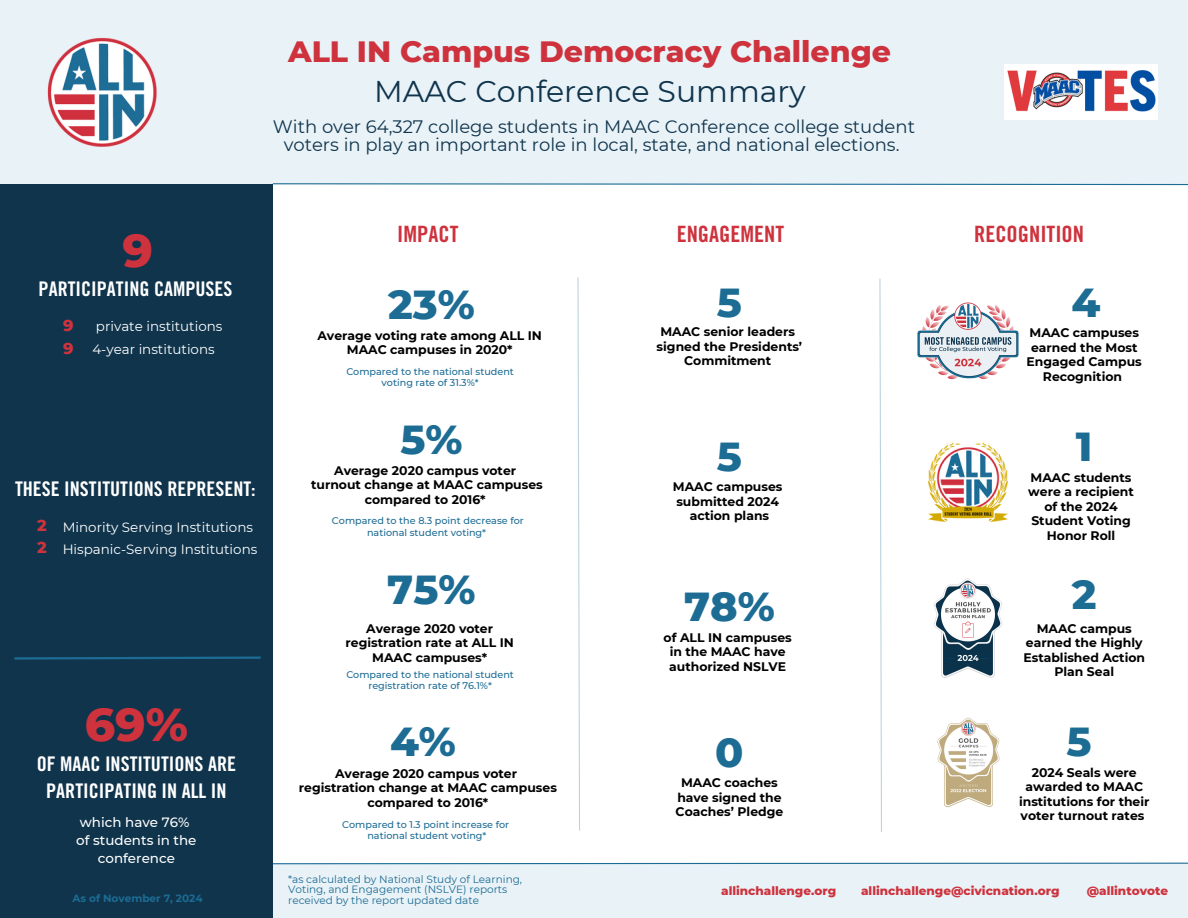
<style>
.page{position:relative;width:1188px;height:918px;background:#fff}
.page>*{position:absolute;margin:0;border:0;box-sizing:border-box;transform-origin:0 0}
.t1{font:800 47.1px "Montserrat";color:#ce323d}
.t2{font:800 41.4px "Montserrat";color:#1d6c94}
.t3{font:800 30px "Montserrat";color:#ce323d}
.t4{font:30px "Montserrat";color:#0f344c}
.t5{font:22.5px "Trade Gothic LT Pro Bd Cn 20";color:#ce323d}
.t6{font:20.1px/27.3px "Trade Gothic LT Pro Bd Cn 20";color:#fff;text-align:center}
.t7{font:18px/18px "Montserrat";color:#0f344c;text-align:center}
.t8{font:800 16.2px "Montserrat";color:#ce323d}
.t9{font:13.5px "Montserrat";color:#fff}
.t10{font:500 13.5px/18.1px "Montserrat";color:#fff;text-align:center}
.t11{font:700 12.45px/14.4px "Montserrat";color:#000;text-align:center}
.t12{font:800 12px "Montserrat";color:#ce323d}
.t13{font:10.5px/10.5px "Montserrat";color:#1d6c94}
.t14{font:700 10.5px "Montserrat";color:#1d6c94}
.t15{font:500 9.6px/11.2px "Montserrat";color:#1d6c94;text-align:center}
</style>
<div class="page">
<div style="left:0;top:864px;width:1188px;height:54px;background:#e9f2f7"></div>
<div style="left:0;top:184px;width:273px;height:734px;background:#0f344c"></div>
<div style="left:0;top:0;width:1188px;height:184px;background:#e9f2f7"></div>
<img style="left:1004px;top:64px;width:153px;height:55px">
<svg style="left:273px;top:862px;width:915px;height:3px"></svg>
<svg style="left:272px;top:183px;width:916px;height:3px"></svg>
<svg style="left:14px;top:656px;width:247px;height:4px"></svg>
<svg style="left:577px;top:277px;width:3px;height:554px"></svg>
<svg style="left:879px;top:278px;width:3px;height:554px"></svg>
<img style="left:917px;top:302px;width:102px;height:78px">
<img style="left:934px;top:578px;width:69px;height:100px">
<img style="left:927px;top:442px;width:82px;height:80px">
<img style="left:937px;top:717px;width:63px;height:91px">
<img style="left:47px;top:38px;width:110px;height:109px">
<h5 class="t3" style="left:288px;top:33px;width:605px">ALL IN Campus Democracy Challenge</h5>
<h5 class="t4" style="left:374px;top:73px;width:433px">MAAC Conference Summary</h5>
<h5 class="t7" style="left:273px;top:118px;width:643px">With over 64,327 college students in MAAC Conference college student voters in play an important role in local, state, and national elections.</h5>
<h2 class="t1" style="left:122px;top:222px;width:32px">9</h2>
<p class="t6" style="left:39px;top:278px;width:195px">PARTICIPATING CAMPUSES</p>
<p class="t8" style="left:63px;top:316px;width:12px">9</p>
<p class="t8" style="left:63px;top:338px;width:12px">9</p>
<h6 class="t9" style="left:96px;top:318px;width:128px">private institutions</h6>
<h2 class="t9" style="left:92px;top:341px;width:124px">4-year institutions</h2>
<p class="t6" style="left:15px;top:478px;width:242px">THESE INSTITUTIONS REPRESENT:</p>
<p class="t8" style="left:37px;top:516px;width:11px">2</p>
<p class="t8" style="left:37px;top:538px;width:11px">2</p>
<p class="t9" style="left:63px;top:519px;width:192px">Minority Serving Institutions</p>
<p class="t9" style="left:63px;top:541px;width:196px">Hispanic-Serving Institutions</p>
<p class="t1" style="left:85px;top:695px;width:105px">69%</p>
<p class="t6" style="left:37px;top:753px;width:201px">OF MAAC INSTITUTIONS ARE<br>PARTICIPATING IN ALL IN</p>
<p class="t10" style="left:80px;top:813px;width:111px">which have 76%</p>
<p class="t10" style="left:76px;top:831px;width:122px">of students in the conference</p>
<p class="t14" style="left:73px;top:892px;width:132px">As of November 7, 2024</p>
<h2 class="t5" style="left:397px;top:226px;width:63px">IMPACT</h2>
<p class="t5" style="left:677px;top:226px;width:109px">ENGAGEMENT</p>
<p class="t5" style="left:974px;top:226px;width:111px">RECOGNITION</p>
<p class="t2" style="left:388px;top:279px;width:88px">23%</p>
<p class="t11" style="left:317px;top:328px;width:226px">Average voting rate among ALL IN</p>
<h2 class="t11" style="left:347px;top:343px;width:167px">MAAC campuses in 2020*</h2>
<p class="t15" style="left:346px;top:366px;width:169px">Compared to the national student</p>
<p class="t15" style="left:382px;top:377px;width:99px">voting rate of 31.3%*</p>
<p class="t2" style="left:400px;top:414px;width:64px">5%</p>
<p class="t11" style="left:334px;top:463px;width:184px">Average 2020 campus voter</p>
<p class="t11" style="left:311px;top:477px;width:233px">turnout change at MAAC campuses compared to 2016*</p>
<p class="t15" style="left:332px;top:515px;width:193px">Compared to the 8.3 point decrease for national student voting*</p>
<p class="t2" style="left:387px;top:564px;width:90px">75%</p>
<h1 class="t11" style="left:366px;top:621px;width:128px">Average 2020 voter</h1>
<h6 class="t11" style="left:346px;top:635px;width:170px">registration rate at ALL IN</h6>
<p class="t11" style="left:372px;top:650px;width:116px">MAAC campuses*</p>
<p class="t15" style="left:346px;top:669px;width:169px">Compared to the national student</p>
<h2 class="t15" style="left:368px;top:680px;width:125px">registration rate of 76.1%*</h2>
<p class="t2" style="left:390px;top:716px;width:68px">4%</p>
<p class="t11" style="left:335px;top:766px;width:184px">Average 2020 campus voter</p>
<p class="t11" style="left:299px;top:780px;width:260px">registration change at MAAC campuses compared to 2016*</p>
<p class="t15" style="left:342px;top:819px;width:169px">Compared to 1.3 point increase for</p>
<p class="t15" style="left:367px;top:830px;width:121px">national student voting*</p>
<p class="t2" style="left:717px;top:277px;width:27px">5</p>
<p class="t11" style="left:660px;top:325px;width:136px">MAAC senior leaders</p>
<p class="t11" style="left:657px;top:339px;width:147px">signed the Presidents’<br>Commitment</p>
<p class="t2" style="left:717px;top:431px;width:27px">5</p>
<p class="t11" style="left:673px;top:480px;width:111px">MAAC campuses</p>
<p class="t11" style="left:676px;top:494px;width:104px">submitted 2024</p>
<p class="t11" style="left:690px;top:509px;width:81px">action plans</p>
<p class="t2" style="left:684px;top:581px;width:92px">78%</p>
<p class="t11" style="left:664px;top:630px;width:130px">of ALL IN campuses</p>
<p class="t11" style="left:670px;top:644px;width:118px">in the MAAC have</p>
<p class="t11" style="left:669px;top:659px;width:119px">authorized NSLVE</p>
<p class="t2" style="left:715px;top:727px;width:30px">0</p>
<p class="t11" style="left:681px;top:776px;width:98px">MAAC coaches</p>
<p class="t11" style="left:677px;top:790px;width:106px">have signed the</p>
<p class="t11" style="left:676px;top:805px;width:109px">Coaches’ Pledge</p>
<h3 class="t2" style="left:1072px;top:277px;width:30px">4</h3>
<h4 class="t11" style="left:1027px;top:326px;width:117px">MAAC campuses earned the Most<br>Engaged Campus<br>Recognition</h4>
<p class="t2" style="left:1076px;top:421px;width:18px">1</p>
<p class="t11" style="left:1028px;top:470px;width:107px">MAAC students were a recipient of the 2024<br>Student Voting<br>Honor Roll</p>
<p class="t2" style="left:1072px;top:569px;width:26px">2</p>
<p class="t11" style="left:1023px;top:621px;width:123px">MAAC campus earned the Highly<br>Established Action<br>Plan Seal</p>
<p class="t2" style="left:1066px;top:716px;width:27px">5</p>
<p class="t11" style="left:1019px;top:765px;width:132px">2024 Seals were awarded to MAAC institutions for their voter turnout rates</p>
<p class="t13" style="left:288px;top:874px;width:236px">*as calculated by National Study of Learning,<br>Voting, and Engagement (NSLVE) reports received by the report updated date</p>
<p class="t12" style="left:721px;top:883px;width:117px">allinchallenge.org</p>
<p class="t12" style="left:861px;top:883px;width:200px">allinchallenge@civicnation.org</p>
<p class="t12" style="left:1087px;top:883px;width:83px">@allintovote</p>
</div>
